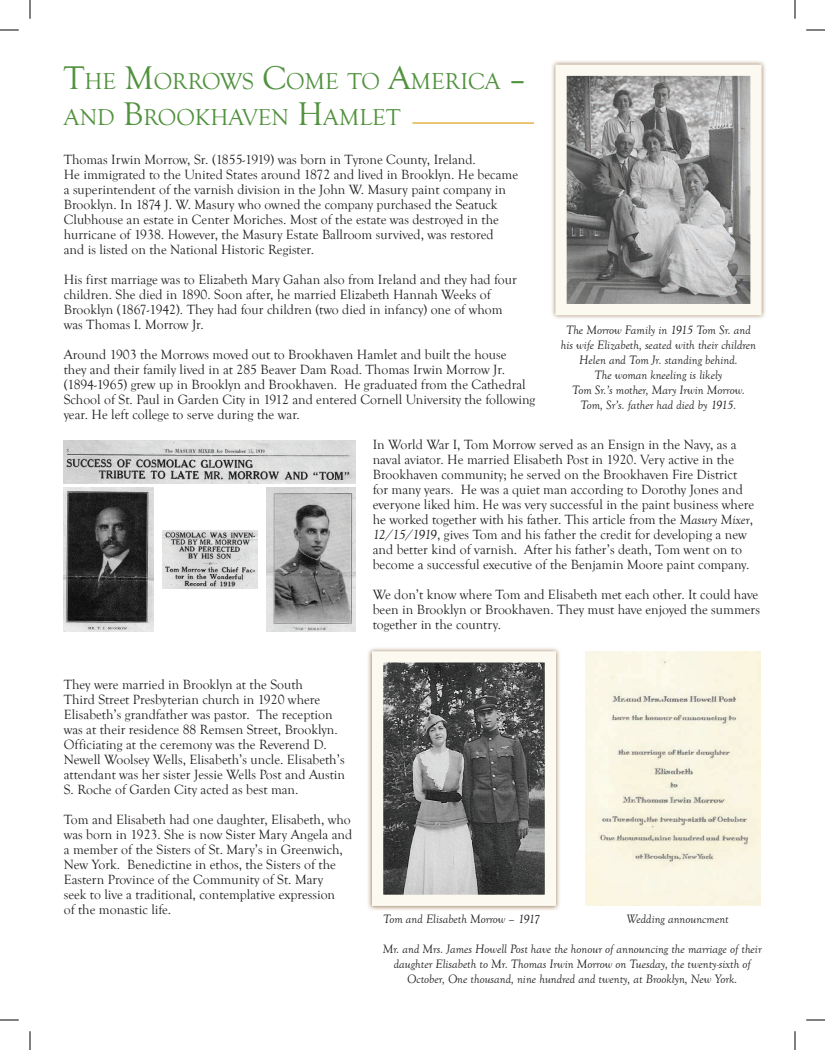
<style>
.page{position:relative;width:825px;height:1050px;background:#fff}
.page>*{position:absolute;margin:0;border:0;box-sizing:border-box;transform-origin:0 0}
.t1{font:23.62px/36.2px "Goudy Old Style T";color:#51923e}
.t2{font:13.75px/15px "Goudy Old Style T";color:#231f20}
.t3{font:italic 12.5px/15px "Goudy Old Style T";color:#231f20;text-align:center}
.s1{font-size:33.75px}
.s2{font-style:italic}
</style>
<div class="page">
<hr style="left:412px;top:122px;width:122px;height:2px;background:#dca625">
<div style="left:551px;top:60px;width:216px;height:260px;background:#7b5125;opacity:.75"></div>
<img style="left:567px;top:77px;width:183px;height:226px">
<div style="left:555px;top:65px;width:207px;height:250px;border:11px solid #fcf9f1"></div>
<div style="left:367px;top:646px;width:194px;height:265px;background:#7b5125;opacity:.75"></div>
<img style="left:384px;top:663px;width:160px;height:231px">
<div style="left:372px;top:651px;width:184px;height:255px;border:11px solid #fcf9f1"></div>
<img style="left:64px;top:488px;width:89px;height:144px">
<img style="left:162px;top:531px;width:96px;height:58px">
<img style="left:63px;top:441px;width:293px;height:42px">
<img style="left:267px;top:488px;width:89px;height:144px">
<img style="left:586px;top:651px;width:175px;height:254px">
<svg style="left:0;top:29px;width:19px;height:2px"></svg>
<svg style="left:806px;top:29px;width:19px;height:2px"></svg>
<svg style="left:0;top:1019px;width:19px;height:2px"></svg>
<svg style="left:806px;top:1019px;width:19px;height:2px"></svg>
<svg style="left:29px;top:0;width:2px;height:19px"></svg>
<svg style="left:29px;top:1031px;width:2px;height:19px"></svg>
<svg style="left:794px;top:0;width:2px;height:19px"></svg>
<svg style="left:794px;top:1031px;width:2px;height:19px"></svg>
<h1 class="t1" style="left:64px;top:64px;width:464px"><span class="s1">T</span>HE <span class="s1">M</span>ORROWS <span class="s1">C</span>OME TO <span class="s1">A</span>MERICA <span class="s1">–<br></span>AND <span class="s1">B</span>ROOKHAVEN <span class="s1">H</span>AMLET</h1>
<p class="t2" style="left:64px;top:152px;width:456px">Thomas Irwin Morrow, Sr. (1855-1919) was born in Tyrone County, Ireland.<br>He immigrated to the United States around 1872 and lived in Brooklyn. He became a superintendent of the varnish division in the John W. Masury paint company in Brooklyn. In 1874 J. W. Masury who owned the company purchased the Seatuck Clubhouse an estate in Center Moriches. Most of the estate was destroyed in the hurricane of 1938. However, the Masury Estate Ballroom survived, was restored<br>and is listed on the National Historic Register.</p>
<p class="t2" style="left:64px;top:272px;width:455px">His first marriage was to Elizabeth Mary Gahan also from Ireland and they had four children. She died in 1890. Soon after, he married Elizabeth Hannah Weeks of Brooklyn (1867-1942). They had four children (two died in infancy) one of whom was Thomas I. Morrow Jr.</p>
<p class="t2" style="left:64px;top:347px;width:473px">Around 1903 the Morrows moved out to Brookhaven Hamlet and built the house<br>they and their family lived in at 285 Beaver Dam Road. Thomas Irwin Morrow Jr. (1894-1965) grew up in Brooklyn and Brookhaven. He graduated from the Cathedral School of St. Paul in Garden City in 1912 and entered Cornell University the following year. He left college to serve during the war.</p>
<p class="t2" style="left:373px;top:437px;width:383px">In World War I, Tom Morrow served as an Ensign in the Navy, as a naval aviator. He married Elisabeth Post in 1920. Very active in the Brookhaven community; he served on the Brookhaven Fire District for many years. He was a quiet man according to Dorothy Jones and everyone liked him. He was very successful in the paint business where he worked together with his father. This article from the <span class="s2">Masury Mixer</span>, <span class="s2">12/15/1919</span>, gives Tom and his father the credit for developing a new and better kind of varnish. After his father’s death, Tom went on to become a successful executive of the Benjamin Moore paint company.</p>
<p class="t2" style="left:373px;top:587px;width:389px">We don’t know where Tom and Elisabeth met each other. It could have been in Brooklyn or Brookhaven. They must have enjoyed the summers together in the country.</p>
<p class="t3" style="left:561px;top:323px;width:197px">The Morrow Family in 1915 Tom Sr. and his wife Elizabeth, seated with their children Helen and Tom Jr. standing behind.<br>The woman kneeling is likely<br>Tom Sr.’s mother, Mary Irwin Morrow.<br>Tom, Sr’s. father had died by 1915.</p>
<p class="t2" style="left:64px;top:677px;width:283px">They were married in Brooklyn at the South<br>Third Street Presbyterian church in 1920 where Elisabeth’s grandfather was pastor. The reception was at their residence 88 Remsen Street, Brooklyn.<br>Officiating at the ceremony was the Reverend D.<br>Newell Woolsey Wells, Elisabeth’s uncle. Elisabeth’s attendant was her sister Jessie Wells Post and Austin S. Roche of Garden City acted as best man.</p>
<p class="t2" style="left:64px;top:812px;width:290px">Tom and Elisabeth had one daughter, Elisabeth, who was born in 1923. She is now Sister Mary Angela and a member of the Sisters of St. Mary’s in Greenwich, New York. Benedictine in ethos, the Sisters of the Eastern Province of the Community of St. Mary<br>seek to live a traditional, contemplative expression<br>of the monastic life.</p>
<p class="t3" style="left:383px;top:911px;width:158px">Tom and Elisabeth Morrow – 1917</p>
<p class="t3" style="left:383px;top:942px;width:380px">Mr. and Mrs. James Howell Post have the honour of announcing the marriage of their daughter Elisabeth to Mr. Thomas Irwin Morrow on Tuesday, the twenty-sixth of<br>October, One thousand, nine hundred and twenty, at Brooklyn, New York.</p>
<p class="t3" style="left:626px;top:911px;width:104px">Wedding announcment</p>
</div>
